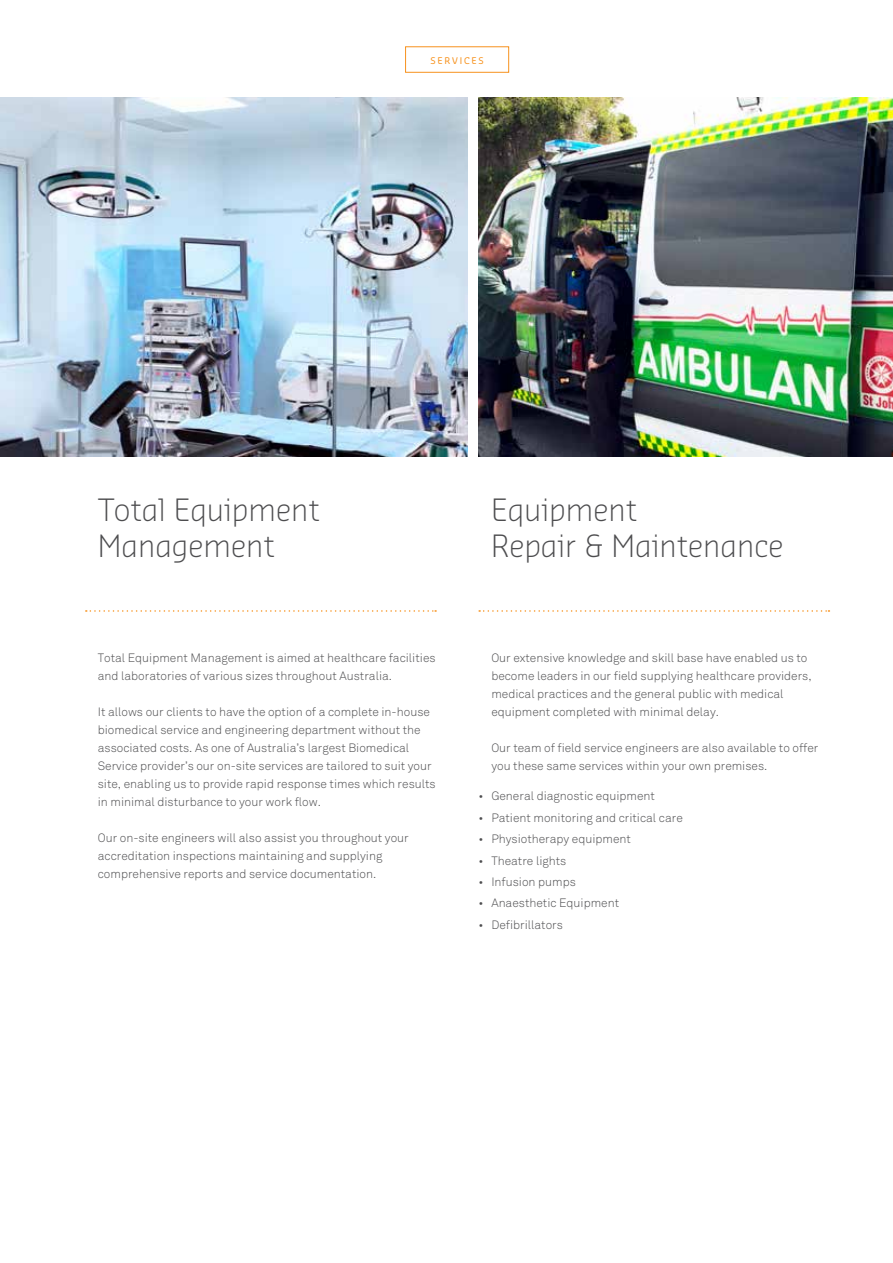
<style>
.page{position:relative;width:893px;height:1263px;background:#fff}
.page>*{position:absolute;margin:0;border:0;box-sizing:border-box;transform-origin:0 0}
.t1{font:300 30px/36px "Sansa Pro";color:#4d4d4f}
.t2{font:300 12px/18px "Akkurat";color:#4d4d4f}
.t3{font:9px "Sansa Pro";letter-spacing:.2em;color:#f7921e}
</style>
<div class="page">
<img style="left:0;top:98px;width:467px;height:358px">
<img style="left:479px;top:98px;width:414px;height:358px">
<svg style="left:86px;top:610px;width:350px;height:2px"></svg>
<svg style="left:479px;top:610px;width:350px;height:2px"></svg>
<div style="left:405px;top:46px;width:104px;height:27px;border:1px solid #f7921e"></div>
<p class="t3" style="left:430px;top:55px;width:55px">SERVICES</p>
<h1 class="t1" style="left:98px;top:490px;width:224px">Total Equipment<br>Management</h1>
<h1 class="t1" style="left:491px;top:490px;width:294px">Equipment<br>Repair &amp; Maintenance</h1>
<p class="t2" style="left:98px;top:649px;width:339px">Total Equipment Management is aimed at healthcare facilities and laboratories of various sizes throughout Australia.</p>
<p class="t2" style="left:98px;top:703px;width:339px">It allows our clients to have the option of a complete in-house biomedical service and engineering department without the associated costs. As one of Australia’s largest Biomedical Service provider’s our on-site services are tailored to suit your site, enabling us to provide rapid response times which results in minimal disturbance to your work flow.</p>
<p class="t2" style="left:98px;top:829px;width:313px">Our on-site engineers will also assist you throughout your accreditation inspections maintaining and supplying comprehensive reports and service documentation.</p>
<p class="t2" style="left:491px;top:649px;width:322px">Our extensive knowledge and skill base have enabled us to become leaders in our field supplying healthcare providers, medical practices and the general public with medical equipment completed with minimal delay.</p>
<p class="t2" style="left:491px;top:739px;width:329px">Our team of field service engineers are also available to offer you these same services within your own premises.</p>
<p class="t2" style="left:479px;top:787px;width:178px">• General diagnostic equipment</p>
<p class="t2" style="left:479px;top:809px;width:206px">• Patient monitoring and critical care</p>
<p class="t2" style="left:479px;top:830px;width:154px">• Physiotherapy equipment</p>
<p class="t2" style="left:479px;top:851px;width:89px">• Theatre lights</p>
<p class="t2" style="left:479px;top:873px;width:99px">• Infusion pumps</p>
<p class="t2" style="left:479px;top:894px;width:142px">• Anaesthetic Equipment</p>
<p class="t2" style="left:479px;top:916px;width:86px">• Defibrillators</p>
</div>
